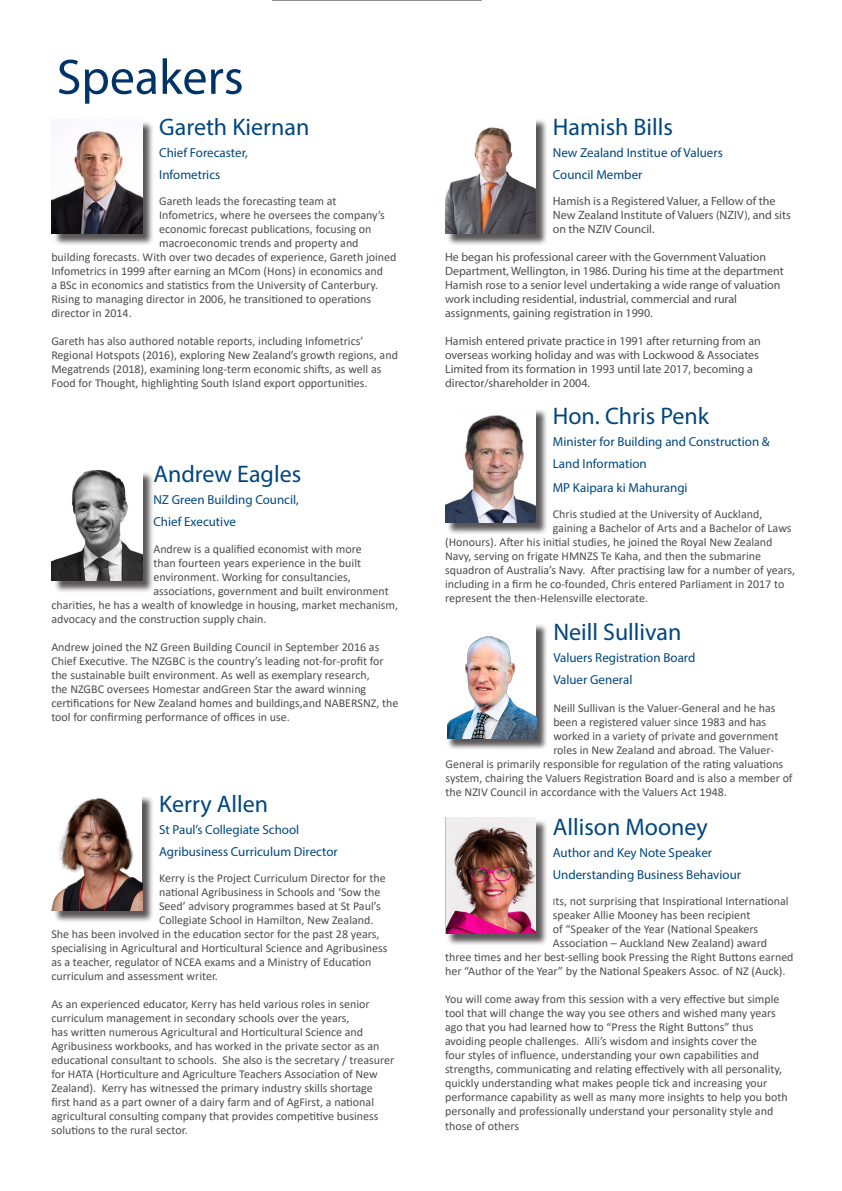
<style>
.page{position:relative;width:842px;height:1191px;background:#fff}
.page>*{position:absolute;margin:0;border:0;box-sizing:border-box;transform-origin:0 0}
.t1{font:50px "Myriad Pro";color:#003367}
.t2{font:24px "Myriad Pro";color:#00467e}
.t3{font:13px/22px "Myriad Pro";color:#00467e}
.t4{font:12px/14px "Calibri";color:#4d4d4d}
.t5{font:12px/14px "Myriad Pro";color:#4d4d4d}
.s1{font-size:10px}
</style>
<div class="page">
<hr style="left:272px;top:0;width:210px;height:1px;background:#231f20">
<div style="left:53px;top:121px;width:101px;height:125px;background:#231f20;opacity:.75"></div>
<img style="left:51px;top:121px;width:91px;height:112px">
<div style="left:447px;top:623px;width:101px;height:127px;background:#231f20;opacity:.75"></div>
<div style="left:446px;top:622px;width:90px;height:116px;background:#fff"></div>
<img style="left:447px;top:636px;width:89px;height:102px">
<div style="left:53px;top:795px;width:101px;height:127px;background:#231f20;opacity:.75"></div>
<img style="left:51px;top:795px;width:91px;height:115px">
<div style="left:53px;top:472px;width:101px;height:121px;background:#231f20;opacity:.75"></div>
<img style="left:52px;top:470px;width:90px;height:110px">
<div style="left:447px;top:408px;width:101px;height:127px;background:#231f20;opacity:.75"></div>
<img style="left:445px;top:408px;width:91px;height:114px">
<div style="left:447px;top:819px;width:101px;height:127px;background:#231f20;opacity:.75"></div>
<img style="left:446px;top:817px;width:90px;height:116px">
<div style="left:447px;top:119px;width:101px;height:127px;background:#231f20;opacity:.75"></div>
<div style="left:445px;top:117px;width:91px;height:116px;background:#fff"></div>
<img style="left:445px;top:127px;width:91px;height:106px">
<p class="t1" style="left:57px;top:46px;width:188px">Speakers</p>
<p class="t2" style="left:159px;top:112px;width:152px">Gareth Kiernan</p>
<p class="t3" style="left:159px;top:142px;width:90px">Chief Forecaster,</p>
<p class="t3" style="left:159px;top:164px;width:63px">Infometrics</p>
<p class="t4" style="left:159px;top:194px;width:179px">Gareth leads the forecasting team at</p>
<p class="t4" style="left:159px;top:208px;width:227px">Infometrics, where he oversees the company’s</p>
<p class="t4" style="left:159px;top:222px;width:214px">economic forecast publications, focusing on</p>
<p class="t4" style="left:159px;top:236px;width:201px">macroeconomic trends and property and</p>
<p class="t4" style="left:51px;top:250px;width:347px">building forecasts. With over two decades of experience, Gareth joined</p>
<p class="t4" style="left:51px;top:264px;width:333px">Infometrics in 1999 after earning an MCom (Hons) in economics and</p>
<p class="t4" style="left:51px;top:278px;width:328px">a BSc in economics and statistics from the University of Canterbury.</p>
<p class="t4" style="left:51px;top:292px;width:321px">Rising to managing director in 2006, he transitioned to operations</p>
<p class="t4" style="left:51px;top:306px;width:82px">director in 2014.</p>
<p class="t4" style="left:51px;top:334px;width:348px">Gareth has also authored notable reports, including Infometrics’ Regional Hotspots (2016), exploring New Zealand’s growth regions, and Megatrends (2018), examining long-term economic shifts, as well as Food for Thought, highlighting South Island export opportunities.</p>
<p class="t2" style="left:153px;top:459px;width:149px">Andrew Eagles</p>
<p class="t3" style="left:153px;top:488px;width:147px">NZ Green Building Council,</p>
<p class="t3" style="left:153px;top:510px;width:84px">Chief Executive</p>
<p class="t4" style="left:153px;top:542px;width:210px">Andrew is a qualified economist with more</p>
<p class="t4" style="left:153px;top:556px;width:209px">than fourteen years experience in the built</p>
<p class="t4" style="left:153px;top:570px;width:199px">environment. Working for consultancies,</p>
<p class="t4" style="left:153px;top:584px;width:237px">associations, government and built environment</p>
<p class="t4" style="left:51px;top:598px;width:348px">charities, he has a wealth of knowledge in housing, market mechanism,</p>
<p class="t4" style="left:51px;top:612px;width:217px">advocacy and the construction supply chain.</p>
<p class="t4" style="left:51px;top:640px;width:349px">Andrew joined the NZ Green Building Council in September 2016 as Chief Executive. The NZGBC is the country’s leading not-for-profit for the sustainable built environment. As well as exemplary research,<br>the NZGBC oversees Homestar andGreen Star the award winning certifications for New Zealand homes and buildings,and NABERSNZ, the tool for confirming performance of offices in use.</p>
<p class="t2" style="left:159px;top:789px;width:111px">Kerry Allen</p>
<p class="t3" style="left:159px;top:818px;width:142px">St Paul’s Collegiate School</p>
<p class="t3" style="left:159px;top:840px;width:180px">Agribusiness Curriculum Director</p>
<p class="t4" style="left:159px;top:871px;width:228px">Kerry is the Project Curriculum Director for the</p>
<p class="t4" style="left:159px;top:885px;width:223px">national Agribusiness in Schools and ‘Sow the</p>
<p class="t4" style="left:159px;top:899px;width:223px">Seed’ advisory programmes based at St Paul’s</p>
<p class="t4" style="left:159px;top:913px;width:216px">Collegiate School in Hamilton, New Zealand.</p>
<p class="t4" style="left:51px;top:927px;width:330px">She has been involved in the education sector for the past 28 years,</p>
<p class="t4" style="left:51px;top:941px;width:338px">specialising in Agricultural and Horticultural Science and Agribusiness</p>
<p class="t4" style="left:51px;top:955px;width:322px">as a teacher, regulator of NCEA exams and a Ministry of Education</p>
<p class="t4" style="left:51px;top:969px;width:168px">curriculum and assessment writer.</p>
<p class="t4" style="left:51px;top:997px;width:345px">As an experienced educator, Kerry has held various roles in senior curriculum management in secondary schools over the years,<br>has written numerous Agricultural and Horticultural Science and Agribusiness workbooks, and has worked in the private sector as an educational consultant to schools. She also is the secretary / treasurer for HATA (Horticulture and Agriculture Teachers Association of New Zealand). Kerry has witnessed the primary industry skills shortage first hand as a part owner of a dairy farm and of AgFirst, a national agricultural consulting company that provides competitive business solutions to the rural sector.</p>
<p class="t2" style="left:553px;top:112px;width:122px">Hamish Bills</p>
<p class="t3" style="left:553px;top:142px;width:171px">New Zealand Institue of Valuers</p>
<p class="t3" style="left:553px;top:164px;width:91px">Council Member</p>
<p class="t5" style="left:553px;top:194px;width:239px">Hamish is a Registered Valuer, a Fellow of the<br>New Zealand Institute of Valuers (NZIV), and sits on the NZIV Council.</p>
<p class="t5" style="left:445px;top:250px;width:340px">He began his professional career with the Government Valuation Department, Wellington, in 1986. During his time at the department Hamish rose to a senior level undertaking a wide range of valuation work including residential, industrial, commercial and rural assignments, gaining registration in 1990.</p>
<p class="t5" style="left:445px;top:334px;width:317px">Hamish entered private practice in 1991 after returning from an overseas working holiday and was with Lockwood &amp; Associates Limited from its formation in 1993 until late 2017, becoming a director/shareholder in 2004.</p>
<p class="t2" style="left:553px;top:401px;width:158px">Hon. Chris Penk</p>
<p class="t3" style="left:553px;top:431px;width:218px">Minister for Building and Construction &amp;<br>Land Information</p>
<p class="t3" style="left:553px;top:477px;width:136px">MP Kaipara ki Mahurangi</p>
<p class="t4" style="left:553px;top:507px;width:211px">Chris studied at the University of Auckland,</p>
<p class="t4" style="left:553px;top:521px;width:240px">gaining a Bachelor of Arts and a Bachelor of Laws</p>
<p class="t4" style="left:445px;top:535px;width:329px">(Honours). After his initial studies, he joined the Royal New Zealand</p>
<p class="t4" style="left:445px;top:549px;width:318px">Navy, serving on frigate HMNZS Te Kaha, and then the submarine</p>
<p class="t4" style="left:445px;top:563px;width:352px">squadron of Australia’s Navy. After practising law for a number of years,</p>
<p class="t4" style="left:445px;top:577px;width:341px">including in a firm he co-founded, Chris entered Parliament in 2017 to</p>
<p class="t4" style="left:445px;top:591px;width:204px">represent the then-Helensville electorate.</p>
<p class="t2" style="left:553px;top:617px;width:130px">Neill Sullivan</p>
<p class="t3" style="left:553px;top:646px;width:144px">Valuers Registration Board</p>
<p class="t3" style="left:553px;top:668px;width:81px">Valuer General</p>
<p class="t4" style="left:553px;top:700px;width:224px">Neill Sullivan is the Valuer-General and he has</p>
<p class="t4" style="left:553px;top:714px;width:214px">been a registered valuer since 1983 and has</p>
<p class="t4" style="left:553px;top:728px;width:227px">worked in a variety of private and government</p>
<p class="t4" style="left:553px;top:742px;width:222px">roles in New Zealand and abroad. The Valuer-</p>
<p class="t4" style="left:446px;top:756px;width:339px">General is primarily responsible for regulation of the rating valuations</p>
<p class="t4" style="left:446px;top:770px;width:349px">system, chairing the Valuers Registration Board and is also a member of</p>
<p class="t4" style="left:446px;top:784px;width:283px">the NZIV Council in accordance with the Valuers Act 1948.</p>
<p class="t2" style="left:553px;top:812px;width:157px">Allison Mooney</p>
<p class="t3" style="left:553px;top:842px;width:161px">Author and Key Note Speaker</p>
<p class="t3" style="left:553px;top:864px;width:190px">Understanding Business Behaviour</p>
<p class="t4" style="left:553px;top:894px;width:237px"><span class="s1">I</span>ts, not surprising that Inspirational International</p>
<p class="t4" style="left:553px;top:908px;width:199px">speaker Allie Mooney has been recipient</p>
<p class="t4" style="left:553px;top:922px;width:207px">of “Speaker of the Year (National Speakers</p>
<p class="t4" style="left:553px;top:936px;width:216px">Association – Auckland New Zealand) award</p>
<p class="t4" style="left:445px;top:950px;width:350px">three times and her best-selling book Pressing the Right Buttons earned</p>
<p class="t4" style="left:445px;top:964px;width:342px">her “Author of the Year” by the National Speakers Assoc. of NZ (Auck).</p>
<p class="t4" style="left:445px;top:992px;width:344px">You will come away from this session with a very effective but simple tool that will change the way you see others and wished many years ago that you had learned how to “Press the Right Buttons” thus avoiding people challenges. Alli’s wisdom and insights cover the<br>four styles of influence, understanding your own capabilities and strengths, communicating and relating effectively with all personality, quickly understanding what makes people tick and increasing your performance capability as well as many more insights to help you both personally and professionally understand your personality style and those of others</p>
</div>
